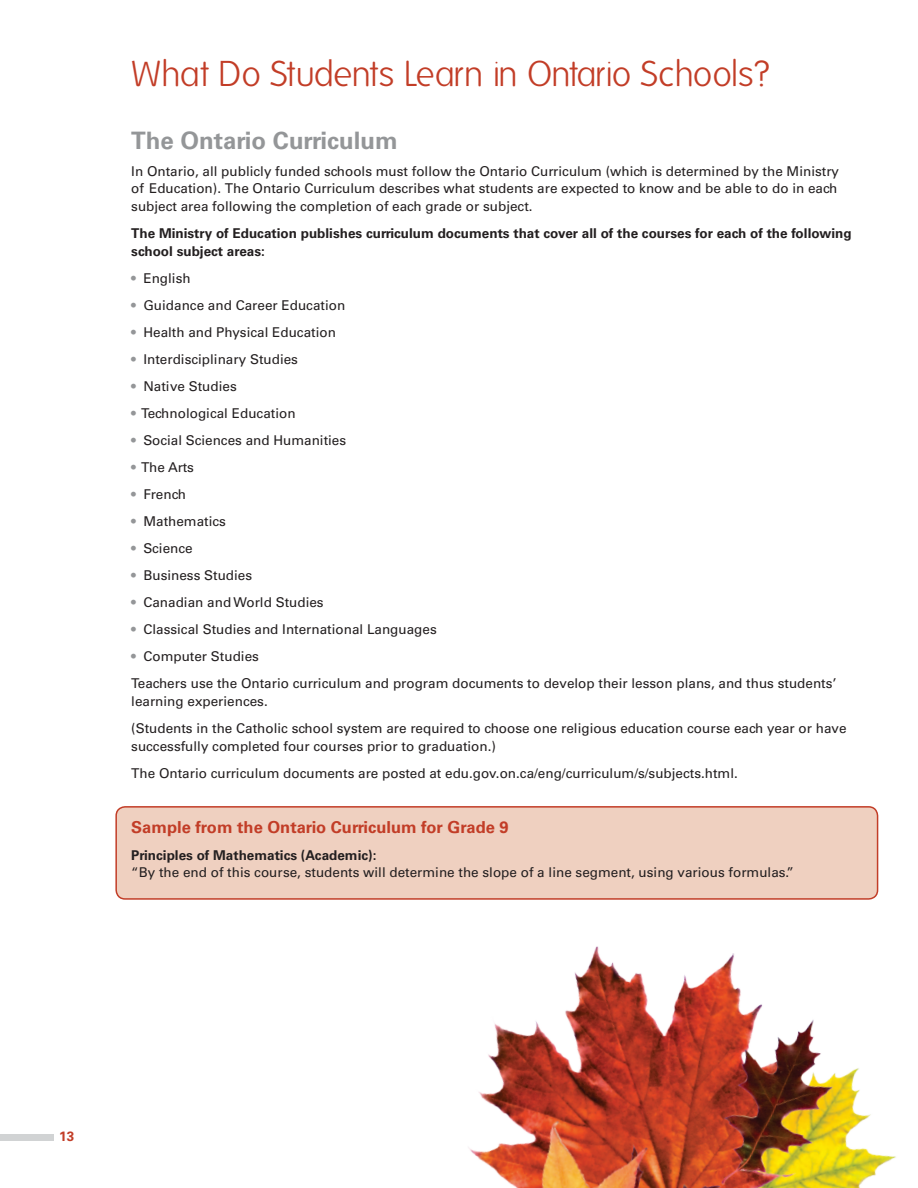
<style>
.page{position:relative;width:918px;height:1188px;background:#fff}
.page>*{position:absolute;margin:0;border:0;box-sizing:border-box;transform-origin:0 0}
.t1{font:300 36px "Folks";letter-spacing:-.035em;color:#c23d27}
.t2{font:700 24px "Univers LT Std";color:#949698}
.t3{font:700 16.5px "Univers LT Std";color:#c23d27}
.t4{font:13.5px/27px "Univers LT Std";color:#231f20}
.t5{font:700 13.5px/18px "Univers LT Std";color:#231f20}
.t6{font:700 13.5px "Univers LT Std";color:#c23d27}
.s1{color:#949698}
</style>
<div class="page">
<div style="left:116px;top:807px;width:762px;height:92px;background:#efd0c0;border-radius:9px"></div>
<div style="left:115px;top:806px;width:763px;height:94px;border:2px solid #c23d27;border-radius:9px"></div>
<img style="left:468px;top:946px;width:428px;height:242px">
<div style="left:0;top:1134px;width:54px;height:6px;background:#d1d3d4"></div>
<h1 class="t1" style="left:131px;top:54px;width:641px">What Do Students Learn in Ontario Schools?</h1>
<h2 class="t2" style="left:131px;top:126px;width:268px">The Ontario Curriculum</h2>
<p class="t4" style="left:131px;top:162px;width:709px;line-height:18px">In Ontario, all publicly funded schools must follow the Ontario Curriculum (which is determined by the Ministry of Education). The Ontario Curriculum describes what students are expected to know and be able to do in each subject area following the completion of each grade or subject.</p>
<p class="t5" style="left:131px;top:225px;width:722px">The Ministry of Education publishes curriculum documents that cover all of the courses for each of the following school subject areas:</p>
<p class="t4" style="left:131px;top:265px;width:61px"><span class="s1">•</span> English</p>
<p class="t4" style="left:131px;top:292px;width:216px"><span class="s1">•</span> Guidance and Career Education</p>
<p class="t4" style="left:131px;top:319px;width:206px"><span class="s1">•</span> Health and Physical Education</p>
<p class="t4" style="left:131px;top:346px;width:168px"><span class="s1">•</span> Interdisciplinary Studies</p>
<p class="t4" style="left:131px;top:373px;width:107px"><span class="s1">•</span> Native Studies</p>
<p class="t4" style="left:131px;top:400px;width:166px"><span class="s1">•</span> Technological Education</p>
<p class="t4" style="left:131px;top:427px;width:216px"><span class="s1">•</span> Social Sciences and Humanities</p>
<p class="t4" style="left:131px;top:454px;width:64px"><span class="s1">•</span> The Arts</p>
<p class="t4" style="left:131px;top:481px;width:56px"><span class="s1">•</span> French</p>
<p class="t4" style="left:131px;top:508px;width:96px"><span class="s1">•</span> Mathematics</p>
<p class="t4" style="left:131px;top:535px;width:63px"><span class="s1">•</span> Science</p>
<p class="t4" style="left:131px;top:562px;width:123px"><span class="s1">•</span> Business Studies</p>
<p class="t4" style="left:131px;top:589px;width:194px"><span class="s1">•</span> Canadian and World Studies</p>
<p class="t4" style="left:131px;top:616px;width:307px"><span class="s1">•</span> Classical Studies and International Languages</p>
<p class="t4" style="left:131px;top:643px;width:707px"><span class="s1">•</span> Computer Studies<br>Teachers use the Ontario curriculum and program documents to develop their lesson plans, and thus students’</p>
<p class="t4" style="left:131px;top:688px;width:717px">learning experiences.<br>(Students in the Catholic school system are required to choose one religious education course each year or have</p>
<p class="t4" style="left:131px;top:733px;width:608px">successfully completed four courses prior to graduation.)<br>The Ontario curriculum documents are posted at edu.gov.on.ca/eng/curriculum/s/subjects.html.</p>
<p class="t3" style="left:131px;top:817px;width:379px">Sample from the Ontario Curriculum for Grade 9</p>
<p class="t5" style="left:131px;top:846px;width:247px">Principles of Mathematics (Academic):</p>
<p class="t4" style="left:131px;top:859px;width:664px">“By the end of this course, students will determine the slope of a line segment, using various formulas.”</p>
<p class="t6" style="left:59px;top:1128px;width:17px">13</p>
</div>
